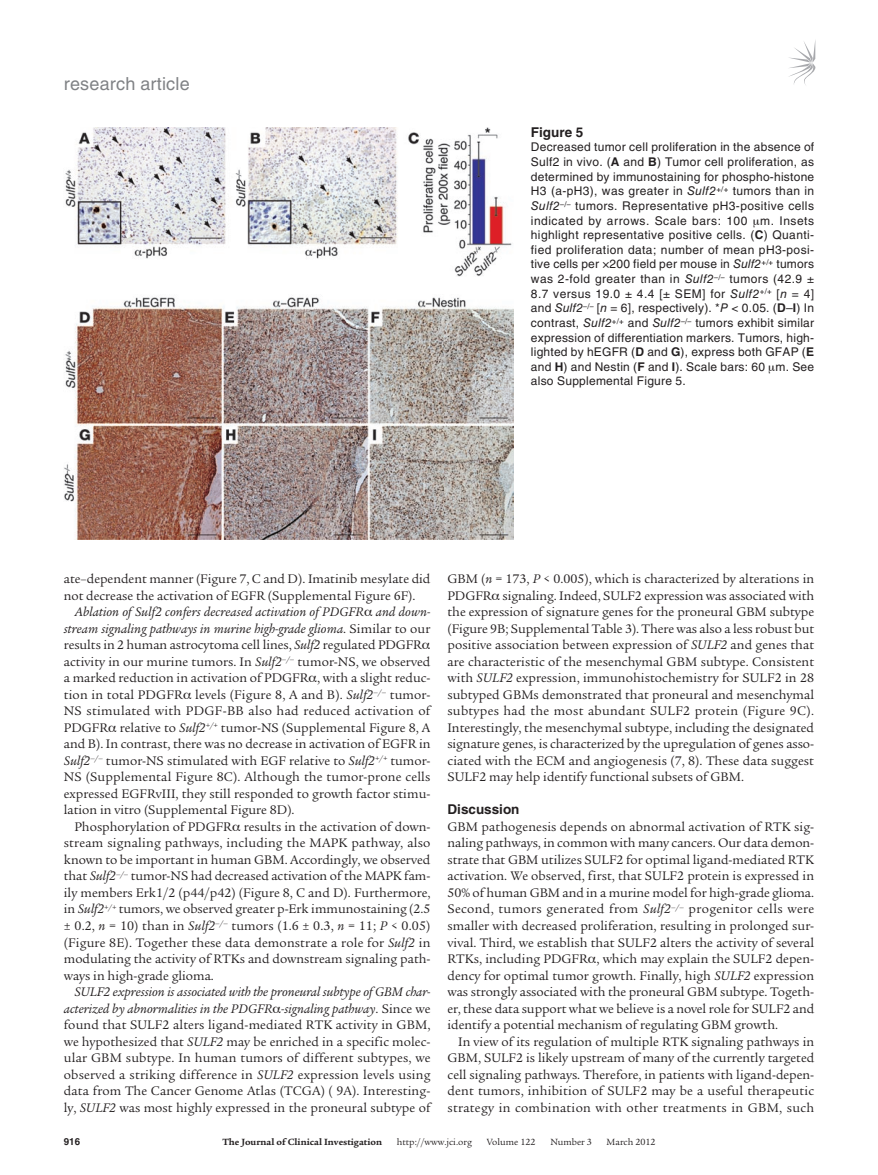
<style>
.page{position:relative;width:878px;height:1175px;background:#fff}
.page>*{position:absolute;margin:0;border:0;box-sizing:border-box;transform-origin:0 0}
.t1{font:18px "Helvetica LT Std";letter-spacing:.01em;color:#808285}
.t2{font:13.5px/16.5px "Legacy Serif Std";color:#231f20;text-align:justify}
.t3{font:700 13.5px "Helvetica LT Std";color:#231f20}
.t4{font:12px/14.7px "Helvetica LT Std";letter-spacing:.02em;color:#231f20;text-align:justify}
.t5{font:9.75px "Legacy Serif Std";color:#231f20}
.t6{font:700 9.75px "Legacy Serif Std";color:#231f20}
.t7{font:700 9.75px "Helvetica LT Std";color:#231f20}
.s1{font-weight:700}
.s2{font-style:italic}
</style>
<div class="page">
<svg style="left:789px;top:42px;width:26px;height:43px"></svg>
<img style="left:64px;top:127px;width:450px;height:412px">
<h1 class="t1" style="left:64px;top:73px;width:127px">research article</h1>
<p class="t3" style="left:531px;top:124px;width:54px">Figure 5</p>
<p class="t4" style="left:531px;top:140px;width:285px">Decreased tumor cell proliferation in the absence of Sulf2 in vivo. (<span class="s1">A</span> and <span class="s1">B</span>) Tumor cell proliferation, as determined by immunostaining for phospho-histone H3 (a-pH3), was greater in <span class="s2">Sulf2</span><sup>+/+</sup> tumors than in <span class="s2">Sulf2</span><sup>–/–</sup> tumors. Representative pH3-positive cells indicated by arrows. Scale bars: 100 m. Insets highlight representative positive cells. (<span class="s1">C</span>) Quanti&shy;fied proliferation data; number of mean pH3-posi&shy;tive cells per ×200 field per mouse in <span class="s2">Sulf2</span><sup>+/+</sup> tumors was 2-fold greater than in <span class="s2">Sulf2</span><sup>–/–</sup> tumors (42.9 ± 8.7 versus 19.0 ± 4.4 [± SEM] for <span class="s2">Sulf2</span><sup>+/+</sup> [<span class="s2">n</span> = 4] and <span class="s2">Sulf2</span><sup>–/–</sup> [<span class="s2">n</span> = 6], respectively). *<span class="s2">P</span> &lt; 0.05. (<span class="s1">D</span>–<span class="s1">I</span>) In contrast, <span class="s2">Sulf2</span><sup>+/+</sup> and <span class="s2">Sulf2</span><sup>–/–</sup> tumors exhibit similar expression of differentiation markers. Tumors, high&shy;lighted by hEGFR (<span class="s1">D</span> and <span class="s1">G</span>), express both GFAP (<span class="s1">E </span>and <span class="s1">H</span>) and Nestin (<span class="s1">F</span> and <span class="s1">I</span>). Scale bars: 60 m. See also Supplemental Figure 5.</p>
<p class="t2" style="left:64px;top:571px;width:368px">ate–dependent manner (Figure 7, C and D). Imatinib mesylate did not decrease the activation of EGFR (Supplemental Figure 6F).</p>
<p class="t2" style="left:64px;top:604px;width:368px;text-align:left;text-indent:11px"><span class="s2">Ablation of Sulf2 confers decreased activation of PDGFR and down&shy;stream signaling pathways in murine high-grade glioma</span>. Similar to our results in 2 human astrocytoma cell lines, <span class="s2">Sulf2</span> regulated PDGFR activity in our murine tumors. In <span class="s2">Sulf2</span><sup>–/–</sup> tumor-NS, we observed a marked reduction in activation of PDGFR , with a slight reduc&shy;tion in total PDGFR levels (Figure 8, A and B). <span class="s2">Sulf2</span><sup>–/–</sup> tumor-NS stimulated with PDGF-BB also had reduced activation of PDGFR relative to <span class="s2">Sulf2</span><sup>+/+</sup> tumor-NS (Supplemental Figure 8, A and B). In contrast, there was no decrease in activation of EGFR in <span class="s2">Sulf2</span><sup>–/–</sup> tumor-NS stimulated with EGF relative to <span class="s2">Sulf2</span><sup>+/+</sup> tumor-NS (Supplemental Figure 8C). Although the tumor-prone cells expressed EGFRvIII, they still responded to growth factor stimu&shy;lation in vitro (Supplemental Figure 8D).</p>
<p class="t2" style="left:64px;top:818px;width:368px;text-indent:11px">Phosphorylation of PDGFR results in the activation of down&shy;stream signaling pathways, including the MAPK pathway, also known to be important in human GBM. Accordingly, we observed that <span class="s2">Sulf2</span><sup>–/–</sup> tumor-NS had decreased activation of the MAPK fam&shy;ily members Erk1/2 (p44/p42) (Figure 8, C and D). Furthermore, in <span class="s2">Sulf2</span><sup>+/+</sup> tumors, we observed greater p-Erk immunostaining (2.5 ± 0.2, <span class="s2">n</span> = 10) than in <span class="s2">Sulf2</span><sup>–/–</sup> tumors (1.6 ± 0.3, <span class="s2">n</span> = 11; <span class="s2">P</span> &lt; 0.05) (Figure 8E). Together these data demonstrate a role for <span class="s2">Sulf2</span> in modulating the activity of RTKs and downstream signaling path&shy;ways in high-grade glioma.</p>
<p class="t2" style="left:64px;top:983px;width:368px;text-indent:11px"><span class="s2">SULF2 expression is associated with the proneural subtype of GBM char&shy;acterized by abnormalities in the PDGFR -signaling pathway</span>. Since we found that SULF2 alters ligand-mediated RTK activity in GBM, we hypothesized that <span class="s2">SULF2</span> may be enriched in a specific molec&shy;ular GBM subtype. In human tumors of different subtypes, we observed a striking difference in <span class="s2">SULF2</span> expression levels using data from The Cancer Genome Atlas (TCGA) ( 9A). Interesting&shy;ly, <span class="s2">SULF2</span> was most highly expressed in the proneural subtype of</p>
<p class="t2" style="left:447px;top:571px;width:368px">GBM (<span class="s2">n</span> = 173, <span class="s2">P</span> &lt; 0.005), which is characterized by alterations in PDGFR signaling. Indeed, SULF2 expression was associated with the expression of signature genes for the proneural GBM subtype (Figure 9B; Supplemental Table 3). There was also a less robust but positive association between expression of <span class="s2">SULF2</span> and genes that are characteristic of the mesenchymal GBM subtype. Consistent with <span class="s2">SULF2</span> expression, immunohistochemistry for SULF2 in 28 subtyped GBMs demonstrated that proneural and mesenchymal subtypes had the most abundant SULF2 protein (Figure 9C).<br>Interestingly, the mesenchymal subtype, including the designated signature genes, is characterized by the upregulation of genes asso&shy;ciated with the ECM and angiogenesis (7, 8). These data suggest SULF2 may help identify functional subsets of GBM.</p>
<p class="t3" style="left:447px;top:801px;width:74px">Discussion</p>
<p class="t2" style="left:447px;top:818px;width:368px">GBM pathogenesis depends on abnormal activation of RTK sig&shy;naling pathways, in common with many cancers. Our data demon&shy;strate that GBM utilizes SULF2 for optimal ligand-mediated RTK activation. We observed, first, that SULF2 protein is expressed in 50% of human GBM and in a murine model for high-grade glioma.<br>Second, tumors generated from <span class="s2">Sulf2</span><sup>–/–</sup> progenitor cells were smaller with decreased proliferation, resulting in prolonged sur&shy;vival. Third, we establish that SULF2 alters the activity of several RTKs, including PDGFR , which may explain the SULF2 depen&shy;dency for optimal tumor growth. Finally, high <span class="s2">SULF2</span> expression was strongly associated with the proneural GBM subtype. Togeth&shy;er, these data support what we believe is a novel role for SULF2 and identify a potential mechanism of regulating GBM growth.</p>
<p class="t2" style="left:447px;top:1033px;width:368px;text-indent:11px">In view of its regulation of multiple RTK signaling pathways in GBM, SULF2 is likely upstream of many of the currently targeted cell signaling pathways. Therefore, in patients with ligand-depen&shy;dent tumors, inhibition of SULF2 may be a useful therapeutic strategy in combination with other treatments in GBM, such</p>
<p class="t7" style="left:64px;top:1135px;width:18px">916</p>
<p class="t6" style="left:222px;top:1135px;width:161px">The Journal of Clinical Investigation</p>
<p class="t5" style="left:396px;top:1136px;width:77px">http://www.jci.org</p>
<p class="t5" style="left:486px;top:1136px;width:50px">Volume 122</p>
<p class="t5" style="left:550px;top:1136px;width:43px">Number 3</p>
<p class="t5" style="left:606px;top:1136px;width:51px">March 2012</p>
</div>
